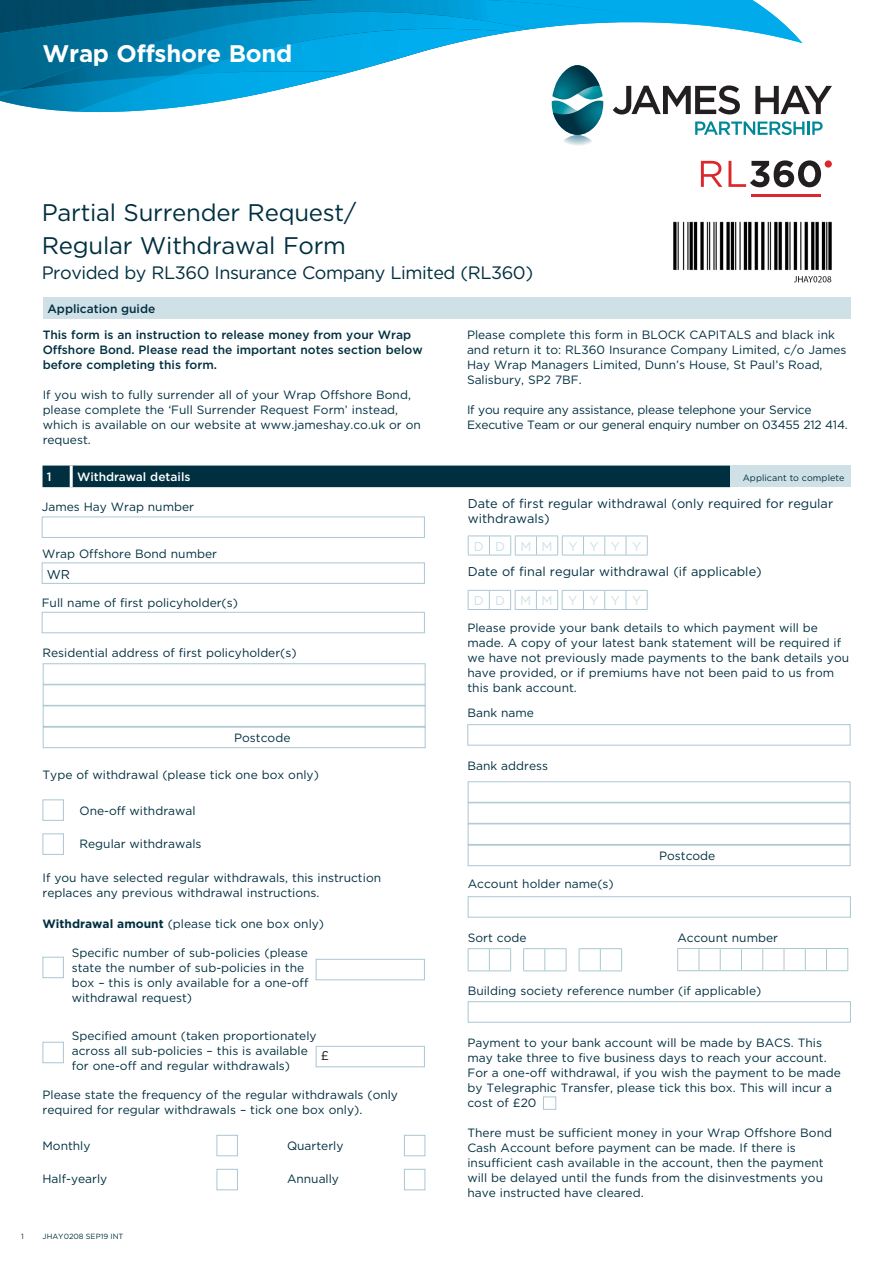
<style>
.page{position:relative;width:893px;height:1263px;background:#fff}
.page>*{position:absolute;margin:0;border:0;box-sizing:border-box;transform-origin:0 0}
.t1{font:24px/33px "Gotham";letter-spacing:-.01em;color:#002f40}
.t2{font:700 24px "Gotham";letter-spacing:-.01em;color:#fff}
.t3{font:18px "Gotham";letter-spacing:-.025em;color:#002f40}
.t4{font:12.75px/15.3px "Gotham";color:#002f40}
.t5{font:12.75px "Gotham";letter-spacing:.95em;color:#d0e0e7}
.t6{font:12.75px "Gotham";color:#231f20}
.t7{font:12px/15px "Gotham";color:#002f40}
.t8{font:500 12px/15px "Gotham";color:#002f40}
.t9{font:12px/15px "Gotham";letter-spacing:-.02em;color:#002f40}
.t10{font:500 12px "Gotham";color:#fff}
.t11{font:9px "Gotham";letter-spacing:.01em;color:#002f40}
.t12{font:7.5px "Gotham";color:#002f40}
.s1{font-weight:700}
</style>
<div class="page">
<img style="left:0;top:92px;width:76px;height:20px">
<img style="left:76px;top:92px;width:192px;height:20px">
<img style="left:0;top:33px;width:277px;height:59px">
<img style="left:16px;top:33px;width:278px;height:57px">
<img style="left:177px;top:33px;width:117px;height:42px">
<img style="left:693px;top:0;width:89px;height:22px">
<img style="left:680px;top:0;width:13px;height:22px">
<img style="left:0;top:0;width:680px;height:33px">
<div style="left:43px;top:297px;width:807px;height:22px;background:#d0e0e7"></div>
<svg style="left:294px;top:22px;width:538px;height:124px"></svg>
<hr style="left:751px;top:194px;width:70px;height:3px;background:#dc272d">
<div style="left:825px;top:160px;width:7px;height:8px;background:#dc272d;border-radius:50%"></div>
<svg style="left:701px;top:160px;width:120px;height:27px"></svg>
<div style="left:42px;top:517px;width:383px;height:21px;background:#fff;border:1px solid #aac7d2"></div>
<div style="left:42px;top:562px;width:383px;height:22px;border:1px solid #aac7d2"></div>
<div style="left:42px;top:612px;width:383px;height:21px;background:#fff;border:1px solid #aac7d2"></div>
<div style="left:43px;top:466px;width:687px;height:21px;background:#002f40"></div>
<div style="left:730px;top:466px;width:120px;height:21px;background:#d0e0e7"></div>
<hr style="left:70px;top:466px;width:3px;height:21px;background:#fff">
<div style="left:43px;top:663px;width:382px;height:22px;background:#fff;border:1px solid #aac7d2"></div>
<div style="left:43px;top:684px;width:382px;height:22px;background:#fff;border:1px solid #aac7d2"></div>
<div style="left:43px;top:705px;width:382px;height:22px;background:#fff;border:1px solid #aac7d2"></div>
<div style="left:43px;top:727px;width:382px;height:21px;background:#fff;border:1px solid #aac7d2"></div>
<svg style="left:468px;top:536px;width:180px;height:20px"></svg>
<svg style="left:468px;top:590px;width:180px;height:20px"></svg>
<div style="left:43px;top:833px;width:21px;height:22px;background:#fff;border:1px solid #aac7d2"></div>
<div style="left:43px;top:799px;width:21px;height:22px;background:#fff;border:1px solid #aac7d2"></div>
<div style="left:467px;top:724px;width:383px;height:21px;background:#fff;border:1px solid #aac7d2"></div>
<div style="left:468px;top:896px;width:383px;height:21px;background:#fff;border:1px solid #aac7d2"></div>
<svg style="left:579px;top:948px;width:43px;height:23px"></svg>
<svg style="left:523px;top:948px;width:44px;height:23px"></svg>
<svg style="left:468px;top:948px;width:43px;height:23px"></svg>
<svg style="left:677px;top:948px;width:171px;height:23px"></svg>
<div style="left:468px;top:1001px;width:383px;height:21px;background:#fff;border:1px solid #aac7d2"></div>
<div style="left:543px;top:1097px;width:13px;height:12px;background:#fff;border:1px solid #aac7d2"></div>
<div style="left:43px;top:1042px;width:21px;height:21px;background:#fff;border:1px solid #aac7d2"></div>
<div style="left:43px;top:957px;width:21px;height:21px;background:#fff;border:1px solid #aac7d2"></div>
<div style="left:316px;top:959px;width:109px;height:21px;background:#fff;border:1px solid #aac7d2"></div>
<div style="left:316px;top:1046px;width:109px;height:21px;border:1px solid #aac7d2"></div>
<div style="left:217px;top:1169px;width:21px;height:21px;background:#fff;border:1px solid #aac7d2"></div>
<div style="left:217px;top:1135px;width:21px;height:21px;background:#fff;border:1px solid #aac7d2"></div>
<div style="left:404px;top:1169px;width:21px;height:21px;background:#fff;border:1px solid #aac7d2"></div>
<div style="left:404px;top:1135px;width:21px;height:21px;background:#fff;border:1px solid #aac7d2"></div>
<img style="left:673px;top:221px;width:159px;height:62px">
<div style="left:468px;top:781px;width:382px;height:22px;background:#fff;border:1px solid #aac7d2"></div>
<div style="left:468px;top:802px;width:382px;height:22px;background:#fff;border:1px solid #aac7d2"></div>
<div style="left:468px;top:823px;width:382px;height:22px;background:#fff;border:1px solid #aac7d2"></div>
<div style="left:468px;top:845px;width:382px;height:21px;background:#fff;border:1px solid #aac7d2"></div>
<h1 class="t2" style="left:43px;top:37px;width:251px">Wrap Offshore Bond</h1>
<h1 class="t1" style="left:42px;top:195px;width:316px">Partial Surrender Request/<br>Regular Withdrawal Form</h1>
<h2 class="t3" style="left:42px;top:262px;width:493px">Provided by RL360 Insurance Company Limited (RL360)</h2>
<p class="t8" style="left:48px;top:301px;width:109px">Application guide</p>
<p class="t8" style="left:43px;top:327px;width:381px">This form is an instruction to release money from your Wrap<br>Offshore Bond. Please read the important notes section below before completing this form.</p>
<p class="t7" style="left:43px;top:387px;width:380px">If you wish to fully surrender all of your Wrap Offshore Bond, please complete the ‘Full Surrender Request Form’ instead, which is available on our website at www.jameshay.co.uk or on request.</p>
<p class="t7" style="left:467px;top:327px;width:381px">Please complete this form in BLOCK CAPITALS and black ink and return it to: RL360 Insurance Company Limited, c/o James Hay Wrap Managers Limited, Dunn’s House, St Paul’s Road, Salisbury, SP2 7BF.</p>
<p class="t9" style="left:467px;top:402px;width:382px">If you require any assistance, please telephone your Service<br>Executive Team or our general enquiry number on 03455 212 414.</p>
<p class="t10" style="left:47px;top:469px;width:6px">1</p>
<p class="t10" style="left:77px;top:469px;width:115px">Withdrawal details</p>
<p class="t11" style="left:743px;top:472px;width:103px">Applicant to complete</p>
<p class="t7" style="left:42px;top:499px;width:154px">James Hay Wrap number</p>
<p class="t7" style="left:42px;top:546px;width:176px">Wrap Offshore Bond number</p>
<p class="t4" style="left:47px;top:566px;width:25px">WR</p>
<p class="t7" style="left:42px;top:595px;width:198px">Full name of first policyholder(s)</p>
<p class="t7" style="left:43px;top:645px;width:256px">Residential address of first policyholder(s)</p>
<p class="t7" style="left:234px;top:730px;width:58px">Postcode</p>
<p class="t7" style="left:43px;top:767px;width:278px">Type of withdrawal (please tick one box only)</p>
<p class="t7" style="left:80px;top:803px;width:118px">One-off withdrawal</p>
<p class="t7" style="left:80px;top:836px;width:123px">Regular withdrawals</p>
<p class="t7" style="left:43px;top:870px;width:340px">If you have selected regular withdrawals, this instruction replaces any previous withdrawal instructions.</p>
<p class="t7" style="left:43px;top:916px;width:283px"><span class="s1">Withdrawal amount</span> (please tick one box only)</p>
<p class="t7" style="left:72px;top:945px;width:238px">Specific number of sub-policies (please state the number of sub-policies in the box – this is only available for a one-off withdrawal request)</p>
<p class="t7" style="left:72px;top:1028px;width:246px">Specified amount (taken proportionately across all sub-policies – this is available for one-off and regular withdrawals)</p>
<p class="t6" style="left:321px;top:1047px;width:10px">£</p>
<p class="t7" style="left:43px;top:1087px;width:357px">Please state the frequency of the regular withdrawals (only required for regular withdrawals – tick one box only).</p>
<p class="t7" style="left:43px;top:1138px;width:50px">Monthly</p>
<p class="t7" style="left:43px;top:1171px;width:66px">Half-yearly</p>
<p class="t7" style="left:287px;top:1138px;width:58px">Quarterly</p>
<p class="t7" style="left:287px;top:1171px;width:54px">Annually</p>
<p class="t12" style="left:21px;top:1232px;width:4px">1</p>
<p class="t12" style="left:43px;top:1232px;width:82px">JHAY0208 SEP19 INT</p>
<p class="t4" style="left:468px;top:495px;width:367px">Date of first regular withdrawal (only required for regular withdrawals)</p>
<p class="t5" style="left:474px;top:538px;width:169px">DD MM YYYY</p>
<p class="t4" style="left:468px;top:563px;width:295px">Date of final regular withdrawal (if applicable)</p>
<p class="t5" style="left:474px;top:592px;width:169px">DD MM YYYY</p>
<p class="t7" style="left:467px;top:620px;width:383px">Please provide your bank details to which payment will be made. A copy of your latest bank statement will be required if we have not previously made payments to the bank details you have provided, or if premiums have not been paid to us from this bank account.</p>
<p class="t7" style="left:467px;top:705px;width:68px">Bank name</p>
<p class="t7" style="left:467px;top:757px;width:82px">Bank address</p>
<p class="t7" style="left:468px;top:876px;width:147px">Account holder name(s)</p>
<p class="t7" style="left:659px;top:848px;width:58px">Postcode</p>
<p class="t7" style="left:468px;top:929px;width:60px">Sort code</p>
<p class="t7" style="left:677px;top:930px;width:102px">Account number</p>
<p class="t7" style="left:468px;top:982px;width:295px">Building society reference number (if applicable)</p>
<p class="t7" style="left:467px;top:1035px;width:375px">Payment to your bank account will be made by BACS. This may take three to five business days to reach your account.<br>For a one-off withdrawal, if you wish the payment to be made by Telegraphic Transfer, please tick this box. This will incur a cost of £20</p>
<p class="t7" style="left:467px;top:1125px;width:366px">There must be sufficient money in your Wrap Offshore Bond Cash Account before payment can be made. If there is insufficient cash available in the account, then the payment will be delayed until the funds from the disinvestments you have instructed have cleared.</p>
</div>
